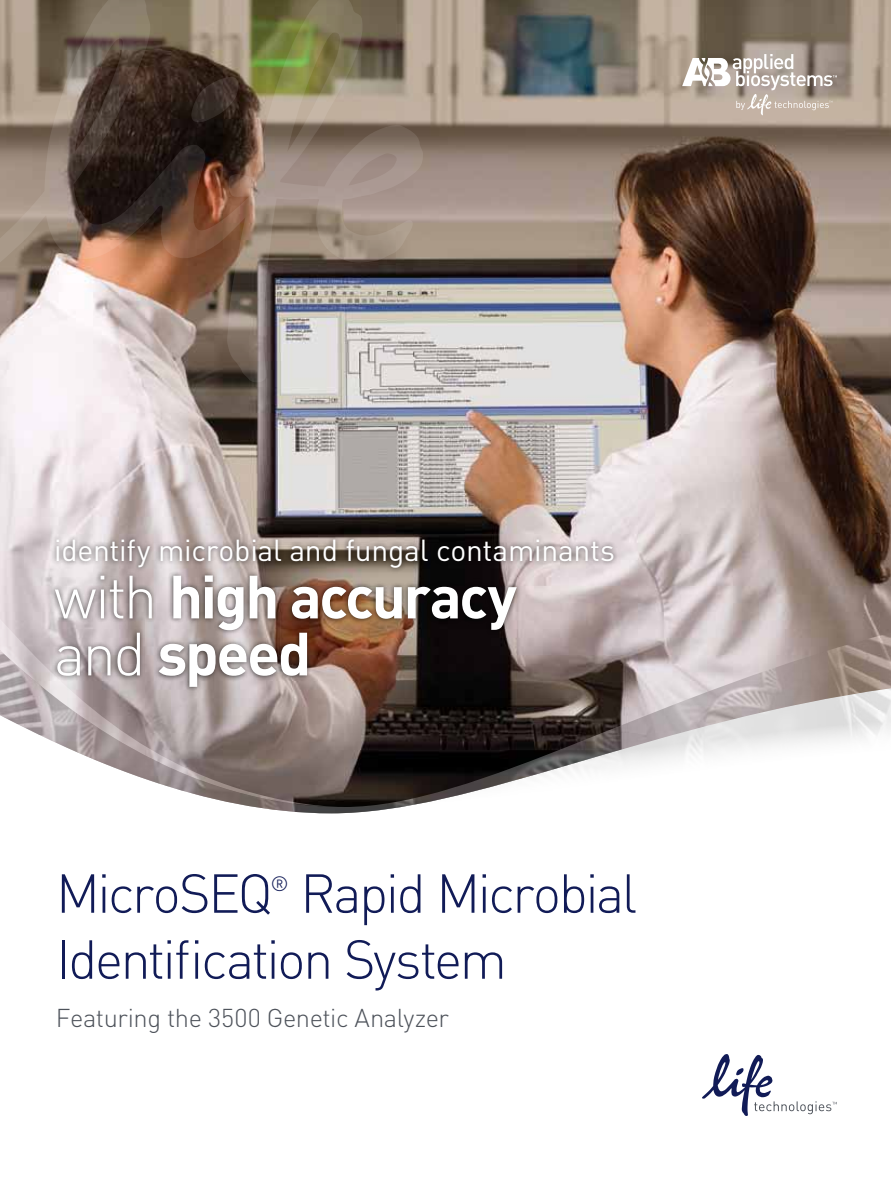
<style>
.page{position:relative;width:891px;height:1188px;background:#fff}
.page>*{position:absolute;margin:0;border:0;box-sizing:border-box;transform-origin:0 0}
.t1{font:700 60px/57px "DIN Pro";letter-spacing:-.04em;color:#fff}
.t2{font:300 54px/66px "DIN Pro";letter-spacing:-.045em;color:#111b57}
.t3{font:30px "DIN Pro";letter-spacing:-.01em;color:#fff}
.t4{font:300 25.5px "DIN Pro";letter-spacing:-.02em;color:#4d525a}
.t5{font:300 20.55px "DIN Pro";color:#111b57}
.s1{font-weight:300}
</style>
<div class="page">
<img style="left:0;top:0;width:891px;height:629px">
<img style="left:0;top:629px;width:891px;height:184px">
<div style="left:49px;top:534px;width:570px;height:158px;background:#000;opacity:.68"></div>
<svg style="left:702px;top:1054px;width:135px;height:62px"></svg>
<img style="left:0;top:0;width:423px;height:384px">
<svg style="left:682px;top:54px;width:155px;height:61px;background:#beb2a8"></svg>
<p class="t3" style="left:54px;top:530px;width:563px">identify microbial and fungal contaminants</p>
<p class="t1" style="left:54px;top:566px;width:465px"><span class="s1">with</span> high accuracy <span class="s1">and</span> speed</p>
<p class="t2" style="left:56px;top:858px;width:218px">MicroSEQ</p>
<p class="t5" style="left:270px;top:869px;width:20px">®</p>
<p class="t2" style="left:56px;top:858px;width:583px;text-indent:244px">Rapid Microbial<br>Identification System</p>
<p class="t4" style="left:56px;top:1000px;width:395px">Featuring the 3500 Genetic Analyzer</p>
</div>
